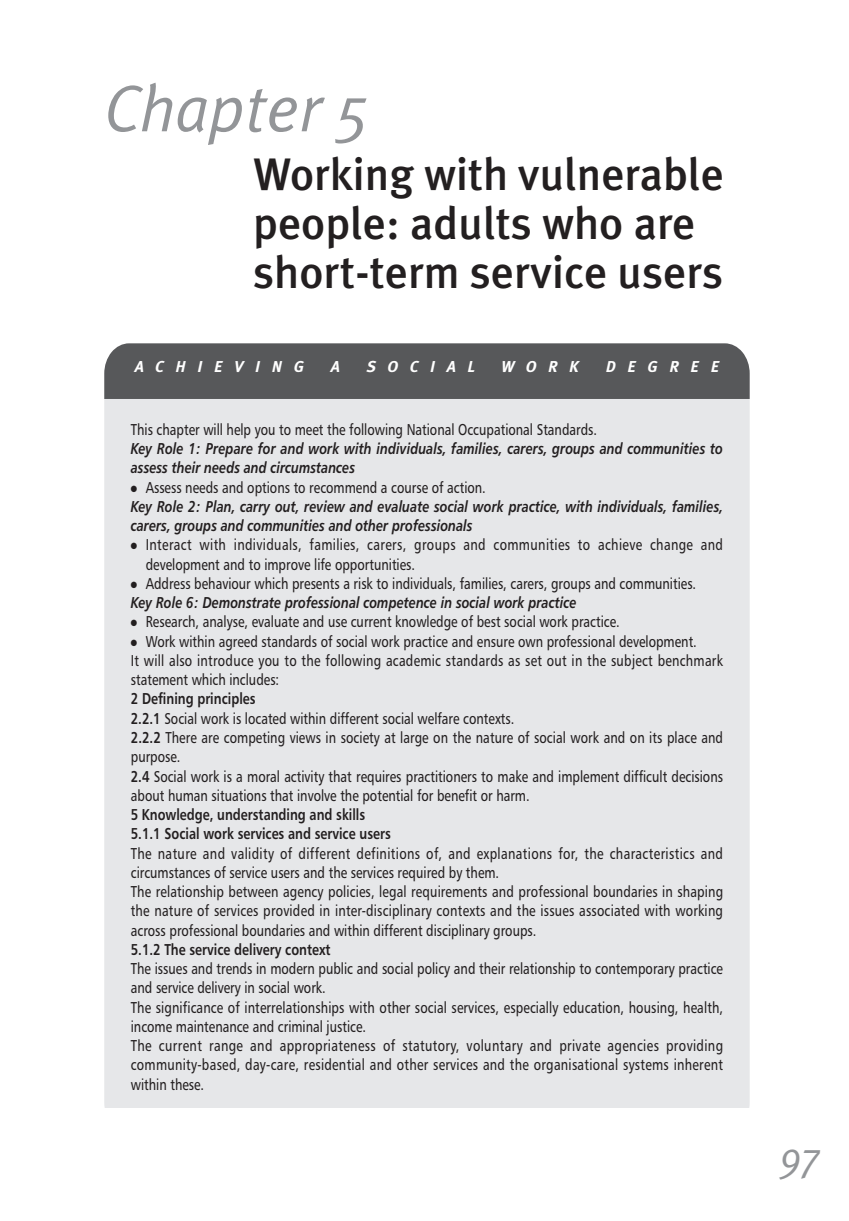
<style>
.page{position:relative;width:849px;height:1221px;background:#fff}
.page>*{position:absolute;margin:0;border:0;box-sizing:border-box;transform-origin:0 0}
.t1{font:italic 65.98px "Meta Plus Normal";color:#939598}
.t2{font:500 45.5px/49px "Meta Plus";color:#231f20}
.t3{font:italic 42px "Meta Plus Normal";color:#939598;scale:.9 1}
.t4{font:15.75px/19.2px "Humanist 777 BT Roman B";color:#231f20;scale:.8 1}
.t5{font:15.75px/19.2px "Humanist 777 BT Bold Italic B";color:#231f20;scale:.8 1}
.t6{font:15.75px/19.2px "Humanist 777 BT Roman B";letter-spacing:.03em;color:#231f20;scale:.8 1}
.t7{font:italic 700 15.75px "Meta Plus";letter-spacing:.74em;color:#fff}
.s1{font-family:"Humanist 777 BT Roman B"}
.s2{font-family:"Humanist 777 BT Bold Italic B"}
.s3{font-family:"Humanist 777 BT Bold B"}
</style>
<div class="page">
<svg style="left:104px;top:343px;width:646px;height:765px;background:#dbdcde"></svg>
<p class="t1" style="left:104px;top:81px;width:268px">Chapter 5</p>
<p class="t2" style="left:253px;top:152px;width:472px">Working with vulnerable people: adults who are short-term service users</p>
<p class="t7" style="left:135px;top:360px;width:170px">ACHIEVING</p>
<p class="t7" style="left:330px;top:360px;width:11px">A</p>
<p class="t7" style="left:366px;top:360px;width:110px">SOCIAL</p>
<p class="t7" style="left:501px;top:360px;width:79px">WORK</p>
<p class="t7" style="left:605px;top:360px;width:115px">DEGREE</p>
<p class="t5" style="left:131px;top:420px;width:741px"><span class="s1">This chapter will help you to meet the following National Occupational Standards.<br></span>Key Role 1: Prepare for and work with individuals, families, carers, groups and communities to assess their needs and circumstances</p>
<p class="t5" style="left:131px;top:478px;width:741px">● <span class="s1">Assess needs and options to recommend a course of action.<br></span>Key Role 2: Plan, carry out, review and evaluate social work practice, with individuals, families, carers, groups and communities and other professionals</p>
<p class="t6" style="left:146px;top:536px;width:723px;text-indent:-15px">● Interact with individuals, families, carers, groups and communities to achieve change and development and to improve life opportunities.</p>
<p class="t4" style="left:131px;top:574px;width:708px">● Address behaviour which presents a risk to individuals, families, carers, groups and communities.<br><span class="s2">Key Role 6: Demonstrate professional competence in social work practice</span></p>
<p class="t4" style="left:131px;top:613px;width:612px">● Research, analyse, evaluate and use current knowledge of best social work practice.</p>
<p class="t4" style="left:131px;top:632px;width:741px">● Work within agreed standards of social work practice and ensure own professional development.<br>It will also introduce you to the following academic standards as set out in the subject benchmark statement which includes:<br><span class="s3">2 Defining principles<br>2.2.1</span> Social work is located within different social welfare contexts.<br><span class="s3">2.2.2</span> There are competing views in society at large on the nature of social work and on its place and purpose.<br><span class="s3">2.4</span> Social work is a moral activity that requires practitioners to make and implement difficult decisions about human situations that involve the potential for benefit or harm.<br><span class="s3">5 Knowledge, understanding and skills<br>5.1.1 Social work services and service users<br></span>The nature and validity of different definitions of, and explanations for, the characteristics and circumstances of service users and the services required by them.<br>The relationship between agency policies, legal requirements and professional boundaries in shaping the nature of services provided in inter-disciplinary contexts and the issues associated with working across professional boundaries and within different disciplinary groups.<br><span class="s3">5.1.2 The service delivery context<br></span>The issues and trends in modern public and social policy and their relationship to contemporary practice and service delivery in social work.<br>The significance of interrelationships with other social services, especially education, housing, health, income maintenance and criminal justice.<br>The current range and appropriateness of statutory, voluntary and private agencies providing community-based, day-care, residential and other services and the organisational systems inherent within these.</p>
<p class="t3" style="left:780px;top:1139px;width:46px">97</p>
</div>
